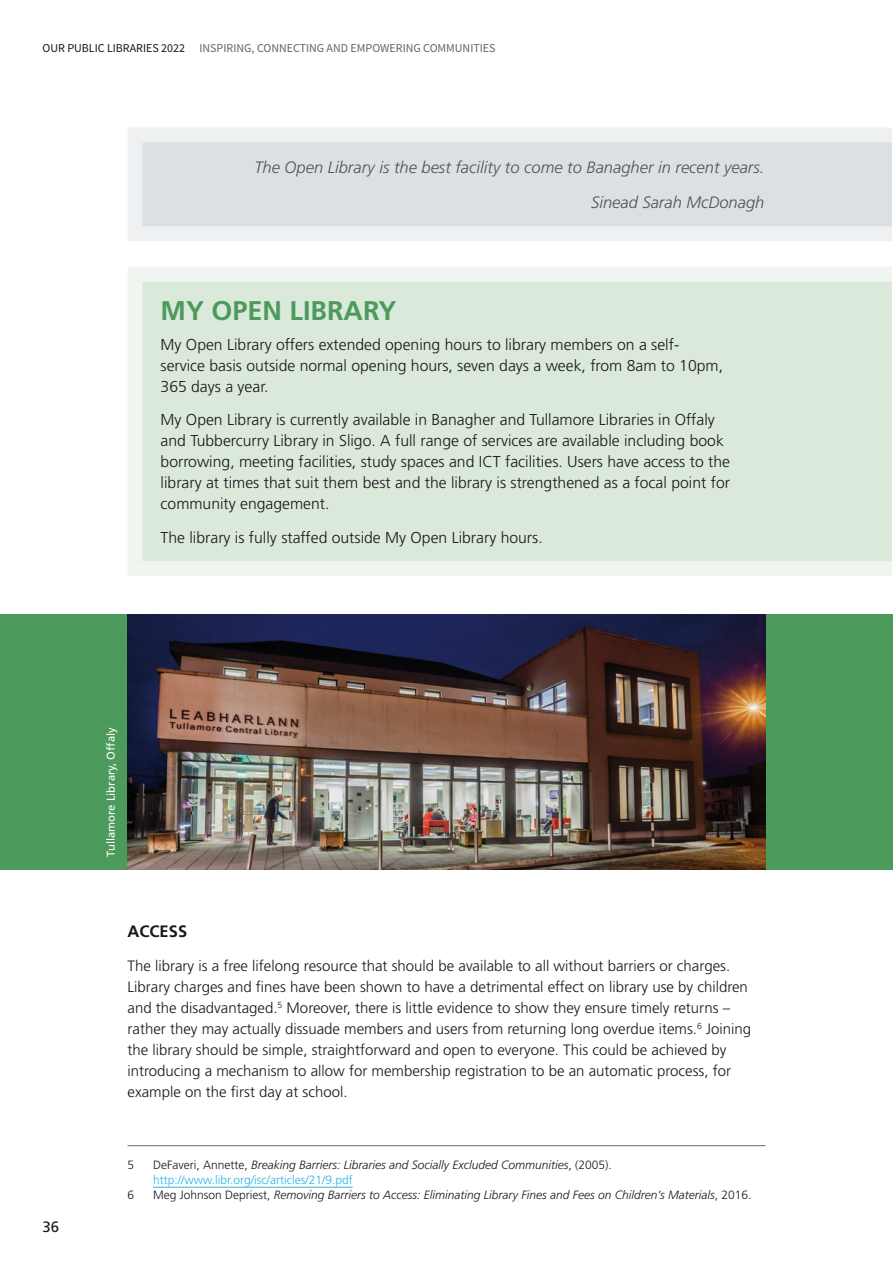
<style>
.page{position:relative;width:893px;height:1263px;background:#fff}
.page>*{position:absolute;margin:0;border:0;box-sizing:border-box;transform-origin:0 0}
.EXTRACT_HEADING{font:700 27px "Frutiger LT Std";color:#4c9b5d}
.t1{font:italic 300 16.5px/35.2px "Frutiger LT Std";color:#4c5459;text-align:right}
.t2{font:700 16.5px "Frutiger LT Std";color:#1a171c}
.Extract{font:300 15.75px/21px "Frutiger LT Std";color:#1a171c}
.Body_3{font:300 15px/21px "Frutiger LT Std";color:#1a171c}
.t3{font:15px "Frutiger LT Std";color:#1a171c}
.Footnote{font:italic 300 12px/15px "Frutiger LT Std";color:#1a171c}
.t4{font:12px "Source Sans Pro";color:#5f686d}
.Footnote-2{font:300 12px "Frutiger LT Std";color:#1a171c}
.t5{font:11.25px "Frutiger LT Std";color:#fff}
.s1{color:#1a171c}
.s2{font-style:normal}
.s3{font-style:normal;color:#29b6e5}
</style>
<div class="page">
<div style="left:135px;top:135px;width:757px;height:99px;background:#dde0e2"></div>
<div style="left:128px;top:128px;width:764px;height:15px;background:#eef0f1"></div>
<div style="left:128px;top:143px;width:15px;height:83px;background:#eef0f1"></div>
<div style="left:128px;top:226px;width:764px;height:15px;background:#eef0f1"></div>
<div style="left:135px;top:274px;width:757px;height:295px;background:#dbe9db"></div>
<div style="left:128px;top:267px;width:764px;height:15px;background:#eff5ef"></div>
<div style="left:128px;top:282px;width:15px;height:279px;background:#eff5ef"></div>
<div style="left:128px;top:561px;width:764px;height:15px;background:#eff5ef"></div>
<div style="left:0;top:614px;width:893px;height:255px;background:#4c9b5d"></div>
<img style="left:128px;top:614px;width:637px;height:255px">
<hr style="left:128px;top:1145px;width:637px;height:1px;background:#5f686d">
<hr style="left:153px;top:1187px;width:200px;height:1px;background:#29b6e5">
<p class="t4" style="left:43px;top:40px;width:454px"><span class="s1">OUR PUBLIC LIBRARIES 2022</span> INSPIRING, CONNECTING AND EMPOWERING COMMUNITIES</p>
<p class="t1" style="left:254px;top:150px;width:511px">The Open Library is the best facility to come to Banagher in recent years.<br>Sinead Sarah McDonagh</p>
<p class="EXTRACT_HEADING" style="left:161px;top:295px;width:238px">MY OPEN LIBRARY</p>
<p class="Extract" style="left:161px;top:334px;width:564px">My Open Library offers extended opening hours to library members on a self&shy;service basis outside normal opening hours, seven days a week, from 8am to 10pm,<br>365 days a year.</p>
<p class="Extract" style="left:161px;top:410px;width:571px">My Open Library is currently available in Banagher and Tullamore Libraries in Offaly and Tubbercurry Library in Sligo. A full range of services are available including book borrowing, meeting facilities, study spaces and ICT facilities. Users have access to the library at times that suit them best and the library is strengthened as a focal point for community engagement.</p>
<p class="Extract" style="left:161px;top:527px;width:384px">The library is fully staffed outside My Open Library hours.</p>
<p class="t3" style="left:43px;top:1218px;width:18px">36</p>
<p class="t5" style="left:104px;top:857px;width:131px;rotate:-90deg">Tullamore Library, Offaly</p>
<h2 class="t2" style="left:128px;top:922px;width:61px">ACCESS</h2>
<p class="Body_3" style="left:128px;top:955px;width:625px">The library is a free lifelong resource that should be available to all without barriers or charges.<br>Library charges and fines have been shown to have a detrimental effect on library use by children and the disadvantaged.<sup>5</sup> Moreover, there is little evidence to show they ensure timely returns – rather they may actually dissuade members and users from returning long overdue items.<sup>6</sup> Joining the library should be simple, straightforward and open to everyone. This could be achieved by introducing a mechanism to allow for membership registration to be an automatic process, for example on the first day at school.</p>
<p class="Footnote-2" style="left:128px;top:1158px;width:8px">5</p>
<p class="Footnote" style="left:153px;top:1158px;width:460px"><span class="s2">DeFaveri, Annette,</span> Breaking Barriers: Libraries and Socially Excluded Communities<span class="s2">, (2005). </span><span class="s3">http://www.libr.org/isc/articles/21/9.pdf</span></p>
<p class="Footnote-2" style="left:128px;top:1188px;width:8px">6</p>
<p class="Footnote" style="left:153px;top:1188px;width:600px"><span class="s2">Meg Johnson Depriest,</span> Removing Barriers to Access: Eliminating Library Fines and Fees on Children’s Materials<span class="s2">, 2016.</span></p>
</div>
